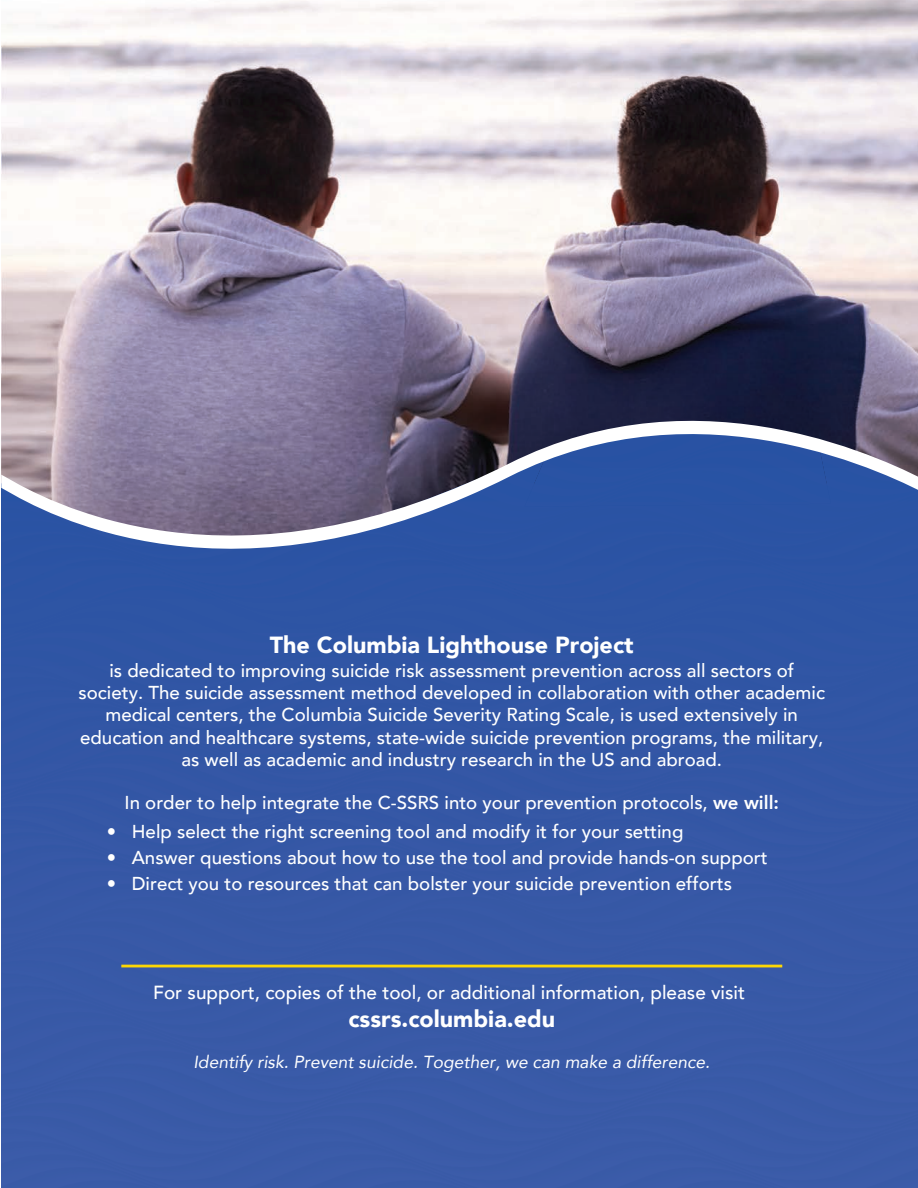
<style>
.page{position:relative;width:918px;height:1188px;background:#fff}
.page>*{position:absolute;margin:0;border:0;box-sizing:border-box;transform-origin:0 0}
.t1{font:900 23.25px "Avenir";color:#fff}
.t2{font:500 18.9px "Avenir";color:#fff}
.t3{font:500 18.6px/22.4px "Avenir";color:#fff;text-align:center}
.t4{font:italic 17.55px "Avenir";color:#fff}
.s1{font-weight:800}
</style>
<div class="page">
<img style="left:1px;top:0;width:917px;height:366px">
<div style="left:1px;top:615px;width:508px;height:573px;background:#3658a6"></div>
<div style="left:509px;top:615px;width:409px;height:573px;background:#3758a6"></div>
<svg style="left:1px;top:366px;width:917px;height:249px;background:#516195"></svg>
<hr style="left:121px;top:965px;width:661px;height:2px;background:#fcd704">
<p class="t1" style="left:270px;top:625px;width:365px">The Columbia Lighthouse Project</p>
<p class="t3" style="left:79px;top:658px;width:748px">is dedicated to improving suicide risk assessment prevention across all sectors of society. The suicide assessment method developed in collaboration with other academic medical centers, the Columbia Suicide Severity Rating Scale, is used extensively in education and healthcare systems, state-wide suicide prevention programs, the military, as well as academic and industry research in the US and abroad.</p>
<p class="t3" style="left:125px;top:791px;width:656px">In order to help integrate the C-SSRS into your prevention protocols, <span class="s1">we will:</span></p>
<p class="t3" style="left:107px;top:819px;width:578px">• Help select the right screening tool and modify it for your setting</p>
<p class="t3" style="left:107px;top:845px;width:662px">• Answer questions about how to use the tool and provide hands-on support</p>
<p class="t3" style="left:107px;top:871px;width:627px">• Direct you to resources that can bolster your suicide prevention efforts</p>
<p class="t2" style="left:153px;top:976px;width:593px">For support, copies of the tool, or additional information, please visit</p>
<p class="t1" style="left:348px;top:999px;width:208px">cssrs.columbia.edu</p>
<p class="t4" style="left:193px;top:1051px;width:518px">Identify risk. Prevent suicide. Together, we can make a difference.</p>
</div>
